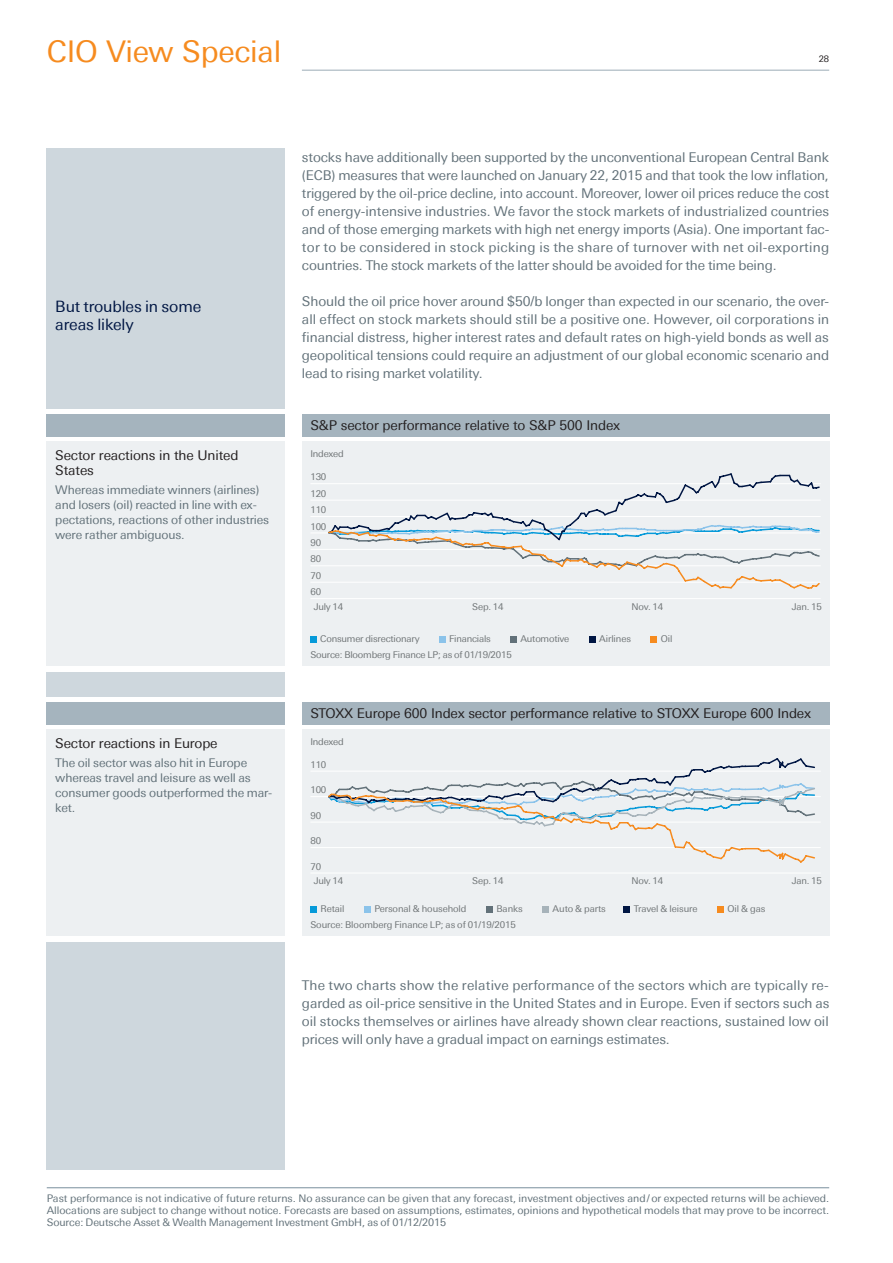
<style>
.page{position:relative;width:893px;height:1263px;background:#fff}
.page>*{position:absolute;margin:0;border:0;box-sizing:border-box;transform-origin:0 0}
.t1{font:30px "Univers Deutsche Bank";letter-spacing:-.01em;color:#f68b1f}
.t2{font:15.75px/18px "Univers Deutsche Bank";letter-spacing:-.01em;color:#001643}
.t3{font:13.5px/18px "Univers Deutsche Bank";letter-spacing:-.005em;color:#627179;text-align:justify}
.t4{font:13.5px/15px "Univers Deutsche Bank";letter-spacing:-.01em;color:#231f20}
.t5{font:12px/15px "Univers Deutsche Bank";letter-spacing:-.01em;color:#627179}
.t6{font:10.5px/12px "Univers Deutsche Bank";letter-spacing:-.01em;color:#627179;text-align:justify}
.t7{font:9.3px/16.4px "Univers Deutsche Bank";letter-spacing:-.02em;color:#6f7476}
.t8{font:9px "Univers Deutsche Bank";color:#231f20}
</style>
<div class="page">
<hr style="left:302px;top:70px;width:527px;height:1px;background:#9babb6">
<div style="left:47px;top:149px;width:238px;height:1021px;background:#ced7dd"></div>
<hr style="left:47px;top:1187px;width:782px;height:1px;background:#798f9c">
<div style="left:302px;top:442px;width:527px;height:224px;background:#edf0f2"></div>
<div style="left:302px;top:414px;width:527px;height:22px;background:#a5b4be"></div>
<svg style="left:310px;top:636px;width:6px;height:6px"></svg>
<svg style="left:439px;top:636px;width:6px;height:6px"></svg>
<svg style="left:511px;top:636px;width:6px;height:6px"></svg>
<svg style="left:589px;top:636px;width:6px;height:6px"></svg>
<svg style="left:651px;top:636px;width:6px;height:6px"></svg>
<hr style="left:310px;top:500px;width:511px;height:1px;background:#fff">
<hr style="left:310px;top:516px;width:511px;height:1px;background:#fff">
<hr style="left:310px;top:483px;width:511px;height:1px;background:#fff">
<hr style="left:310px;top:533px;width:511px;height:1px;background:#fff">
<hr style="left:310px;top:565px;width:511px;height:1px;background:#fff">
<hr style="left:310px;top:549px;width:511px;height:1px;background:#fff">
<hr style="left:310px;top:582px;width:511px;height:1px;background:#fff">
<hr style="left:310px;top:598px;width:511px;height:1px;background:#fff">
<svg style="left:328px;top:473px;width:493px;height:116px"></svg>
<div style="left:39px;top:409px;width:252px;height:262px;background:#fff"></div>
<div style="left:47px;top:442px;width:238px;height:224px;background:#edf0f2"></div>
<div style="left:47px;top:414px;width:238px;height:22px;background:#a5b4be"></div>
<div style="left:302px;top:730px;width:527px;height:206px;background:#edf0f2"></div>
<div style="left:302px;top:702px;width:527px;height:22px;background:#a5b4be"></div>
<svg style="left:310px;top:906px;width:6px;height:6px"></svg>
<svg style="left:364px;top:906px;width:6px;height:6px"></svg>
<svg style="left:486px;top:906px;width:6px;height:6px"></svg>
<svg style="left:543px;top:906px;width:6px;height:6px"></svg>
<svg style="left:624px;top:906px;width:6px;height:6px"></svg>
<svg style="left:717px;top:906px;width:6px;height:6px"></svg>
<hr style="left:310px;top:796px;width:511px;height:1px;background:#fff">
<hr style="left:310px;top:771px;width:511px;height:1px;background:#fff">
<hr style="left:310px;top:822px;width:511px;height:1px;background:#fff">
<hr style="left:310px;top:847px;width:511px;height:1px;background:#fff">
<hr style="left:310px;top:873px;width:511px;height:1px;background:#fff">
<svg style="left:328px;top:758px;width:487px;height:105px"></svg>
<div style="left:39px;top:697px;width:252px;height:244px;background:#fff"></div>
<div style="left:47px;top:730px;width:238px;height:206px;background:#edf0f2"></div>
<div style="left:47px;top:702px;width:238px;height:22px;background:#a5b4be"></div>
<h1 class="t1" style="left:47px;top:35px;width:236px">CIO View Special</h1>
<p class="t8" style="left:819px;top:54px;width:12px">28</p>
<p class="t2" style="left:55px;top:297px;width:148px">But troubles in some areas likely</p>
<p class="t4" style="left:55px;top:448px;width:185px">Sector reactions in the United<br>States</p>
<p class="t5" style="left:55px;top:483px;width:215px">Whereas immediate winners (airlines) and losers (oil) reacted in line with ex&shy;pectations, reactions of other industries were rather ambiguous.</p>
<p class="t4" style="left:55px;top:736px;width:164px">Sector reactions in Europe</p>
<p class="t5" style="left:55px;top:756px;width:218px">The oil sector was also hit in Europe whereas travel and leisure as well as consumer goods outperformed the mar&shy;ket.</p>
<p class="t3" style="left:302px;top:148px;width:529px">stocks have additionally been supported by the unconventional European Central Bank (ECB) measures that were launched on January 22, 2015 and that took the low inflation, triggered by the oil-price decline, into account. Moreover, lower oil prices reduce the cost of energy-intensive industries. We favor the stock markets of industrialized countries and of those emerging markets with high net energy imports (Asia). One important fac&shy;tor to be considered in stock picking is the share of turnover with net oil-exporting countries. The stock markets of the latter should be avoided for the time being.</p>
<p class="t3" style="left:302px;top:292px;width:529px">Should the oil price hover around $50/b longer than expected in our scenario, the over&shy;all effect on stock markets should still be a positive one. However, oil corporations in financial distress, higher interest rates and default rates on high-yield bonds as well as geopolitical tensions could require an adjustment of our global economic scenario and lead to rising market volatility.</p>
<p class="t4" style="left:310px;top:418px;width:311px">S&amp;P sector performance relative to S&amp;P 500 Index</p>
<p class="t7" style="left:310px;top:446px;width:35px">Indexed</p>
<p class="t7" style="left:310px;top:485px;width:17px">120<br>110</p>
<p class="t7" style="left:310px;top:469px;width:17px">130</p>
<p class="t7" style="left:310px;top:518px;width:17px">100</p>
<p class="t7" style="left:310px;top:551px;width:12px">80</p>
<p class="t7" style="left:310px;top:534px;width:12px">90</p>
<p class="t7" style="left:310px;top:567px;width:12px">70<br>60</p>
<p class="t7" style="left:314px;top:598px;width:31px">July 14</p>
<p class="t7" style="left:472px;top:598px;width:33px">Sep. 14</p>
<p class="t7" style="left:632px;top:598px;width:33px">Nov. 14</p>
<p class="t7" style="left:792px;top:598px;width:32px">Jan. 15</p>
<p class="t7" style="left:320px;top:631px;width:101px">Consumer disrectionary</p>
<p class="t7" style="left:449px;top:631px;width:43px">Financials</p>
<p class="t7" style="left:520px;top:631px;width:50px">Automotive</p>
<p class="t7" style="left:599px;top:631px;width:33px">Airlines</p>
<p class="t7" style="left:661px;top:631px;width:13px">Oil</p>
<p class="t7" style="left:310px;top:646px;width:203px">Source: Bloomberg Finance LP; as of 01/19/2015</p>
<p class="t4" style="left:310px;top:706px;width:502px">STOXX Europe 600 Index sector performance relative to STOXX Europe 600 Index</p>
<p class="t7" style="left:310px;top:734px;width:35px">Indexed</p>
<p class="t7" style="left:310px;top:756px;width:17px">110</p>
<p class="t7" style="left:310px;top:782px;width:17px">100</p>
<p class="t7" style="left:310px;top:807px;width:12px">90</p>
<p class="t7" style="left:310px;top:833px;width:12px">80</p>
<p class="t7" style="left:314px;top:859px;width:31px;line-height:14.5px;text-indent:-3px">70<br>July 14</p>
<p class="t7" style="left:472px;top:873px;width:33px">Sep. 14</p>
<p class="t7" style="left:632px;top:873px;width:33px">Nov. 14</p>
<p class="t7" style="left:792px;top:873px;width:32px">Jan. 15</p>
<p class="t7" style="left:321px;top:901px;width:26px">Retail</p>
<p class="t7" style="left:374px;top:901px;width:94px">Personal &amp; household</p>
<p class="t7" style="left:496px;top:901px;width:28px">Banks</p>
<p class="t7" style="left:553px;top:901px;width:55px">Auto &amp; parts</p>
<p class="t7" style="left:634px;top:901px;width:65px">Travel &amp; leisure</p>
<p class="t7" style="left:727px;top:901px;width:39px">Oil &amp; gas</p>
<p class="t7" style="left:310px;top:916px;width:207px">Source: Bloomberg Finance LP; as of 01/19/2015</p>
<p class="t3" style="left:302px;top:976px;width:529px;text-align:left">The two charts show the relative performance of the sectors which are typically re&shy;garded as oil-price sensitive in the United States and in Europe. Even if sectors such as oil stocks themselves or airlines have already shown clear reactions, sustained low oil prices will only have a gradual impact on earnings estimates.</p>
<p class="t6" style="left:47px;top:1193px;width:784px">Past performance is not indicative of future returns. No assurance can be given that any forecast, investment objectives and/or expected returns will be achieved.<br>Allocations are subject to change without notice. Forecasts are based on assumptions, estimates, opinions and hypothetical models that may prove to be incorrect.<br>Source: Deutsche Asset &amp; Wealth Management Investment GmbH, as of 01/12/2015</p>
</div>
